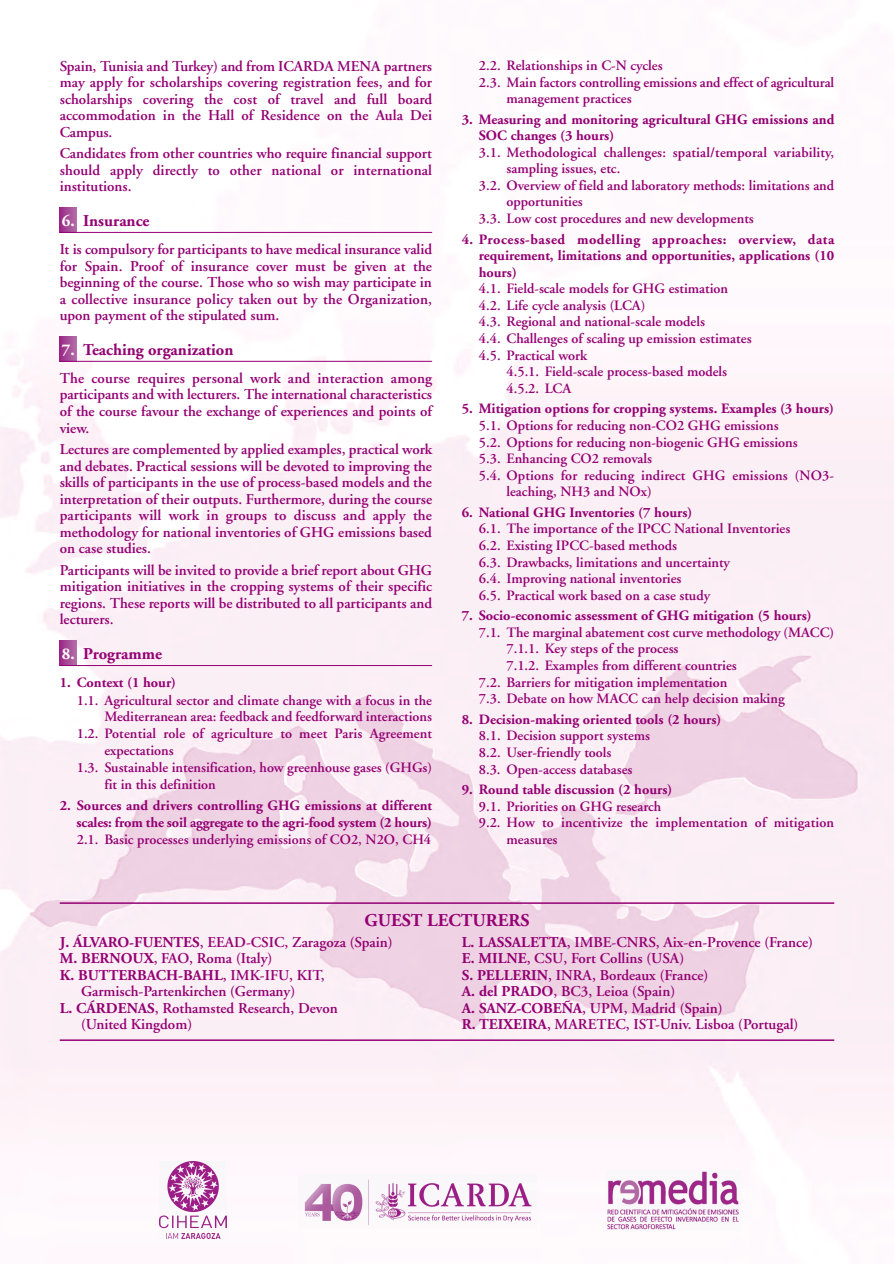
<style>
.page{position:relative;width:894px;height:1264px;background:#fff}
.page>*{position:absolute;margin:0;border:0;box-sizing:border-box;transform-origin:0 0}
.t1{font:700 18px "Adobe Garamond";color:#940073}
.t2{font:700 16.5px "Adobe Garamond";color:#940073}
.t3{font:600 15px/16.5px "Adobe Garamond";color:#940073;text-align:justify}
.t4{font:700 15px "Adobe Garamond";color:#940073}
.t5{font:600 14.25px/16.5px "Adobe Garamond";color:#940073}
.t6{font:700 14.25px/16.5px "Adobe Garamond";color:#940073;text-align:right}
.s1{color:#fff}
.s2{font-weight:700}
.s3{font-weight:600}
</style>
<div class="page">
<img style="left:0;top:207px;width:893px;height:1032px">
<hr style="left:60px;top:902px;width:774px;height:1px;background:#940073">
<hr style="left:60px;top:1039px;width:774px;height:1px;background:#940073">
<img style="left:298px;top:1174px;width:238px;height:54px">
<img style="left:605px;top:1170px;width:134px;height:60px">
<img style="left:160px;top:1161px;width:66px;height:77px">
<svg style="left:60px;top:208px;width:17px;height:24px"></svg>
<svg style="left:60px;top:336px;width:17px;height:25px"></svg>
<svg style="left:60px;top:640px;width:17px;height:25px"></svg>
<hr style="left:60px;top:232px;width:372px;height:1px;background:#940073">
<hr style="left:60px;top:361px;width:372px;height:1px;background:#940073">
<hr style="left:60px;top:665px;width:372px;height:1px;background:#940073">
<p class="t3" style="left:60px;top:59px;width:374px">Spain, Tunisia and Turkey) and from ICARDA MENA partners may apply for scholarships covering registration fees, and for scholarships covering the cost of travel and full board accommodation in the Hall of Residence on the Aula Dei Campus.</p>
<p class="t3" style="left:60px;top:146px;width:374px">Candidates from other countries who require financial support should apply directly to other national or international institutions.</p>
<p class="t2" style="left:62px;top:214px;width:89px"><span class="s1">6.</span> Insurance</p>
<p class="t3" style="left:60px;top:242px;width:374px">It is compulsory for participants to have medical insurance valid for Spain. Proof of insurance cover must be given at the beginning of the course. Those who so wish may participate in a collective insurance policy taken out by the Organization, upon payment of the stipulated sum.</p>
<p class="t2" style="left:62px;top:343px;width:173px"><span class="s1">7.</span> Teaching organization</p>
<p class="t3" style="left:60px;top:371px;width:374px">The course requires personal work and interaction among participants and with lecturers. The international characteristics of the course favour the exchange of experiences and points of view.</p>
<p class="t3" style="left:60px;top:442px;width:374px">Lectures are complemented by applied examples, practical work and debates. Practical sessions will be devoted to improving the skills of participants in the use of process-based models and the interpretation of their outputs. Furthermore, during the course participants will work in groups to discuss and apply the methodology for national inventories of GHG emissions based on case studies.</p>
<p class="t3" style="left:60px;top:563px;width:374px">Participants will be invited to provide a brief report about GHG mitigation initiatives in the cropping systems of their specific regions. These reports will be distributed to all participants and lecturers.</p>
<p class="t2" style="left:62px;top:647px;width:102px"><span class="s1">8.</span> Programme</p>
<p class="t6" style="left:60px;top:675px;width:118px">1. Context (1 hour)</p>
<p class="t5" style="left:77px;top:693px;width:357px">1.1. Agricultural sector and climate change with a focus in the</p>
<p class="t5" style="left:104px;top:709px;width:329px">Mediterranean area: feedback and feedforward interactions</p>
<p class="t5" style="left:77px;top:726px;width:357px">1.2. Potential role of agriculture to meet Paris Agreement</p>
<p class="t5" style="left:104px;top:743px;width:71px">expectations</p>
<p class="t5" style="left:77px;top:760px;width:357px">1.3. Sustainable intensification, how greenhouse gases (GHGs)</p>
<p class="t5" style="left:104px;top:777px;width:113px">fit in this definition</p>
<p class="t6" style="left:60px;top:798px;width:374px">2. Sources and drivers controlling GHG emissions at different scales: from the soil aggregate to the agri-food system (2 hours)</p>
<p class="t5" style="left:77px;top:832px;width:356px">2.1. Basic processes underlying emissions of CO2, N2O, CH4</p>
<p class="t5" style="left:478px;top:58px;width:185px">2.2. Relationships in C-N cycles</p>
<p class="t5" style="left:478px;top:75px;width:357px">2.3. Main factors controlling emissions and effect of agricultural</p>
<p class="t5" style="left:506px;top:92px;width:127px">management practices</p>
<p class="t6" style="left:478px;top:112px;width:357px;text-align:left;text-indent:-17px">3. Measuring and monitoring agricultural GHG emissions and<br>SOC changes (3 hours)</p>
<p class="t5" style="left:478px;top:145px;width:357px">3.1. Methodological challenges: spatial/temporal variability,</p>
<p class="t5" style="left:506px;top:162px;width:115px">sampling issues, etc.</p>
<p class="t5" style="left:478px;top:178px;width:357px">3.2. Overview of field and laboratory methods: limitations and</p>
<p class="t5" style="left:506px;top:195px;width:78px">opportunities</p>
<p class="t5" style="left:478px;top:211px;width:276px">3.3. Low cost procedures and new developments</p>
<p class="t6" style="left:478px;top:232px;width:357px;text-align:justify;text-indent:-17px">4. Process-based modelling approaches: overview, data requirement, limitations and opportunities, applications (10 hours)</p>
<p class="t5" style="left:478px;top:282px;width:251px">4.1. Field-scale models for GHG estimation</p>
<p class="t5" style="left:478px;top:298px;width:168px">4.2. Life cycle analysis (LCA)</p>
<p class="t5" style="left:478px;top:315px;width:227px">4.3. Regional and national-scale models</p>
<p class="t5" style="left:478px;top:331px;width:274px">4.4. Challenges of scaling up emission estimates</p>
<p class="t5" style="left:478px;top:348px;width:110px">4.5. Practical work</p>
<p class="t5" style="left:506px;top:364px;width:222px">4.5.1. Field-scale process-based models</p>
<p class="t5" style="left:506px;top:381px;width:66px">4.5.2. LCA</p>
<p class="t6" style="left:461px;top:402px;width:373px">5. Mitigation options for cropping systems. Examples (3 hours)</p>
<p class="t5" style="left:478px;top:418px;width:301px">5.1. Options for reducing non-CO2 GHG emissions</p>
<p class="t5" style="left:478px;top:435px;width:320px">5.2. Options for reducing non-biogenic GHG emissions</p>
<p class="t5" style="left:478px;top:451px;width:175px">5.3. Enhancing CO2 removals</p>
<p class="t5" style="left:478px;top:468px;width:357px">5.4. Options for reducing indirect GHG emissions (NO3-</p>
<p class="t5" style="left:506px;top:484px;width:147px">leaching, NH3 and NOx)</p>
<p class="t6" style="left:461px;top:505px;width:232px">6. National GHG Inventories (7 hours)</p>
<p class="t5" style="left:478px;top:522px;width:313px">6.1. The importance of the IPCC National Inventories 6.2. Existing IPCC-based methods<br>6.3. Drawbacks, limitations and uncertainty<br>6.4. Improving national inventories<br>6.5. Practical work based on a case study</p>
<p class="t6" style="left:461px;top:609px;width:351px">7. Socio-economic assessment of GHG mitigation (5 hours)</p>
<p class="t5" style="left:478px;top:625px;width:357px">7.1. The marginal abatement cost curve methodology (MACC)</p>
<p class="t5" style="left:506px;top:642px;width:173px">7.1.1. Key steps of the process</p>
<p class="t5" style="left:506px;top:658px;width:232px">7.1.2. Examples from different countries</p>
<p class="t5" style="left:478px;top:675px;width:250px">7.2. Barriers for mitigation implementation</p>
<p class="t5" style="left:478px;top:691px;width:307px">7.3. Debate on how MACC can help decision making</p>
<p class="t6" style="left:461px;top:712px;width:261px">8. Decision-making oriented tools (2 hours)</p>
<p class="t5" style="left:478px;top:729px;width:173px">8.1. Decision support systems<br>8.2. User-friendly tools<br>8.3. Open-access databases</p>
<p class="t6" style="left:461px;top:782px;width:212px">9. Round table discussion (2 hours)</p>
<p class="t5" style="left:478px;top:799px;width:184px">9.1. Priorities on GHG research</p>
<p class="t5" style="left:478px;top:815px;width:357px">9.2. How to incentivize the implementation of mitigation</p>
<p class="t5" style="left:506px;top:832px;width:52px">measures</p>
<p class="t1" style="left:364px;top:912px;width:166px">GUEST LECTURERS</p>
<p class="t3" style="left:60px;top:935px;width:334px"><span class="s2">J. ÁLVARO-FUENTES</span>, EEAD-CSIC, Zaragoza (Spain)</p>
<p class="t3" style="left:60px;top:951px;width:214px"><span class="s2">M. BERNOUX</span>, FAO, Roma (Italy)</p>
<p class="t4" style="left:60px;top:968px;width:266px">K. BUTTERBACH-BAHL<span class="s3">, IMK-IFU, KIT,</span></p>
<p class="t3" style="left:81px;top:984px;width:215px">Garmisch-Partenkirchen (Germany)</p>
<p class="t3" style="left:60px;top:1001px;width:279px"><span class="s2">L. CÁRDENAS</span>, Rothamsted Research, Devon</p>
<p class="t3" style="left:81px;top:1017px;width:113px">(United Kingdom)</p>
<p class="t3" style="left:461px;top:935px;width:352px;text-align:left"><span class="s2">L. LASSALETTA</span>, IMBE-CNRS, Aix-en-Provence (France)<br><span class="s2">E. MILNE</span>, CSU, Fort Collins (USA)<br><span class="s2">S. PELLERIN</span>, INRA, Bordeaux (France)<br><span class="s2">A. del PRADO</span>, BC3, Leioa (Spain)<br><span class="s2">A. SANZ-COBEÑA</span>, UPM, Madrid (Spain)<br><span class="s2">R. TEIXEIRA</span>, MARETEC, IST-Univ. Lisboa (Portugal)</p>
</div>
